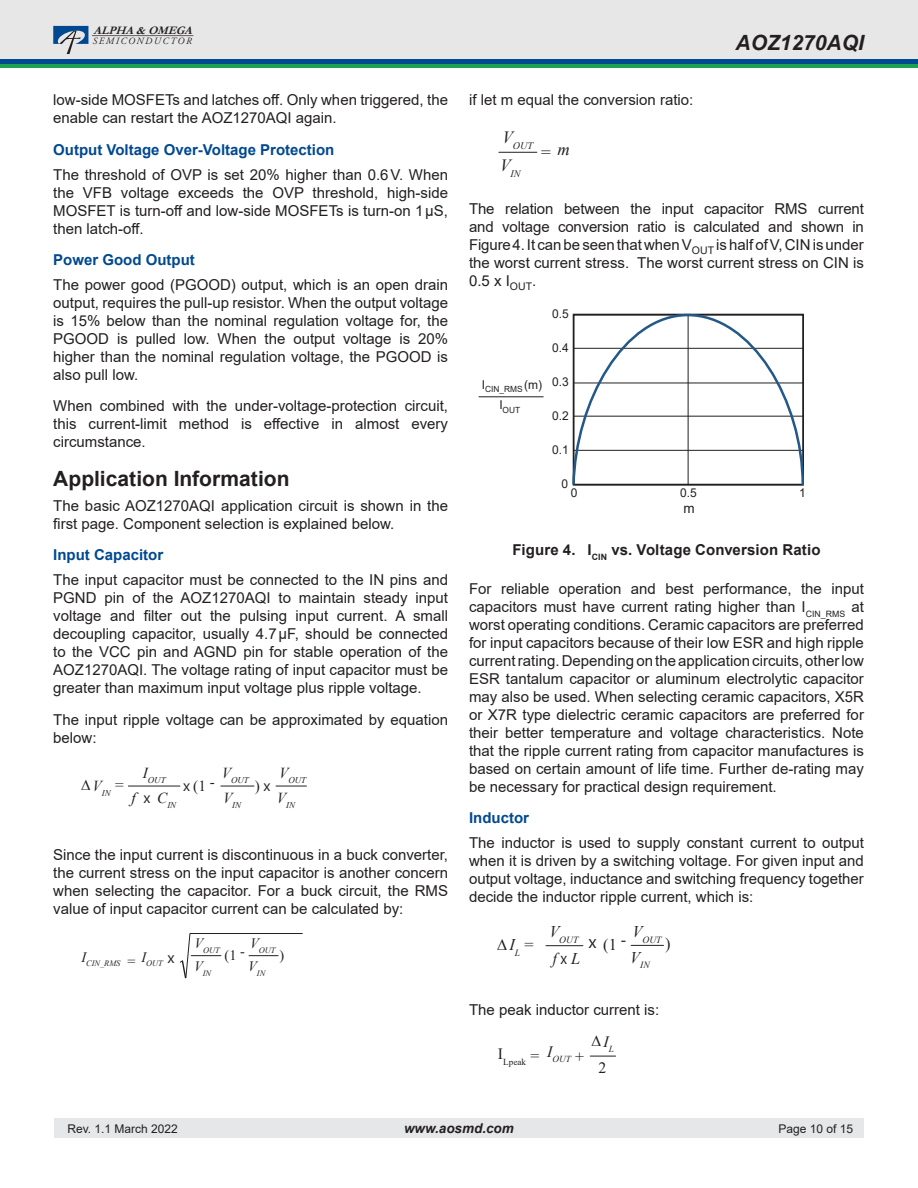
<style>
.page{position:relative;width:918px;height:1188px;background:#fff}
.page>*{position:absolute;margin:0;border:0;box-sizing:border-box;transform-origin:0 0}
.t1{font:700 21px "Arial";color:#231f20}
.t2{font:italic 700 21px "Arial";color:#231f20}
.t3{font:17.25px "Times New Roman";color:#231f20}
.t4{font:italic 16.35px "Times New Roman";color:#231f20}
.t5{font:16.35px "Times New Roman";color:#231f20}
.t6{font:italic 16.35px "Times New Roman";color:#231f20;scale:.89 1}
.t7{font:italic 15.75px "Times New Roman";color:#231f20}
.t8{font:15.75px "Times New Roman";color:#231f20}
.t9{font:15.3px "Times New Roman";color:#231f20}
.t10{font:italic 15.3px "Times New Roman";color:#231f20}
.Body_text{font:15px/18px "Arial";color:#231f20;text-align:justify}
.Heading_2{font:700 15px "Arial";color:#014990}
.t11{font:700 15px "Arial";letter-spacing:.01em;color:#231f20}
.t12{font:14.25px "Times New Roman";color:#231f20}
.t13{font:13.65px "Arial";color:#231f20}
.t14{font:italic 700 13.5px "Arial";color:#231f20}
.t15{font:12.15px "Arial";color:#231f20}
.t16{font:12px "Arial";color:#231f20}
.t17{font:italic 700 11.55px "Garamond";color:#231f20}
.t18{font:italic 10.05px "Times New Roman";color:#231f20}
.t19{font:italic 9.6px "Adobe Garamond Pro";letter-spacing:.16em;color:#231f20}
.t20{font:italic 9.45px "Times New Roman";color:#231f20}
.t21{font:9.15px "Times New Roman";color:#231f20}
.t22{font:italic 9.15px "Times New Roman";color:#231f20}
.t23{font:italic 8.85px "Times New Roman";color:#231f20}
.t24{font:8.55px "Arial";color:#231f20}
.t25{font:italic 8.4px "Times New Roman";color:#231f20}
.s1{font-style:italic}
.s2{font-style:normal;font-size:16.2px}
</style>
<div class="page">
<div style="left:54px;top:1119px;width:810px;height:19px;background:#e6e7e9"></div>
<div style="left:0;top:0;width:918px;height:61px;background:#e7e7e7"></div>
<hr style="left:92px;top:35px;width:101px;height:1px;background:#635d59">
<svg style="left:53px;top:26px;width:35px;height:28px"></svg>
<div style="left:0;top:59px;width:918px;height:5px;background:#014990"></div>
<hr style="left:0;top:64px;width:918px;height:4px;background:#1da252">
<hr style="left:128px;top:786px;width:52px;height:1px;background:#231f20">
<hr style="left:221px;top:786px;width:33px;height:1px;background:#231f20">
<hr style="left:276px;top:786px;width:30px;height:1px;background:#231f20">
<hr style="left:499px;top:152px;width:38px;height:1px;background:#231f20">
<svg style="left:572px;top:313px;width:232px;height:173px"></svg>
<hr style="left:479px;top:396px;width:65px;height:1px;background:#231f20">
<hr style="left:631px;top:945px;width:33px;height:1px;background:#231f20">
<hr style="left:546px;top:945px;width:37px;height:1px;background:#231f20">
<svg style="left:590px;top:1056px;width:26px;height:1px"></svg>
<svg style="left:180px;top:933px;width:123px;height:46px"></svg>
<p class="t17" style="left:94px;top:22px;width:105px">ALPHA&amp;OMEGA</p>
<p class="t19" style="left:93px;top:35px;width:100px">SEMICONDUCTOR</p>
<p class="Body_text" style="left:53px;top:91px;width:396px">low-side MOSFETs and latches off. Only when triggered, the enable can restart the AOZ1270AQI again.</p>
<p class="Heading_2" style="left:53px;top:139px;width:283px">Output Voltage Over-Voltage Protection</p>
<p class="Body_text" style="left:53px;top:165px;width:396px">The threshold of OVP is set 20% higher than 0.6V. When the VFB voltage exceeds the OVP threshold, high-side MOSFET is turn-off and low-side MOSFETs is turn-on 1µS, then latch-off.</p>
<p class="Heading_2" style="left:53px;top:249px;width:143px">Power Good Output</p>
<p class="Body_text" style="left:53px;top:276px;width:396px">The power good (PGOOD) output, which is an open drain output, requires the pull-up resistor. When the output voltage is 15% below than the nominal regulation voltage for, the PGOOD is pulled low. When the output voltage is 20% higher than the nominal regulation voltage, the PGOOD is also pull low.</p>
<p class="Body_text" style="left:53px;top:397px;width:396px">When combined with the under-voltage-protection circuit, this current-limit method is effective in almost every circumstance.</p>
<h1 class="t1" style="left:53px;top:464px;width:238px">Application Information</h1>
<p class="Body_text" style="left:53px;top:497px;width:396px">The basic AOZ1270AQI application circuit is shown in the first page. Component selection is explained below.</p>
<p class="Heading_2" style="left:53px;top:545px;width:112px">Input Capacitor</p>
<p class="Body_text" style="left:53px;top:571px;width:396px">The input capacitor must be connected to the IN pins and PGND pin of the AOZ1270AQI to maintain steady input voltage and filter out the pulsing input current. A small decoupling capacitor, usually 4.7µF, should be connected to the VCC pin and AGND pin for stable operation of the AOZ1270AQI. The voltage rating of input capacitor must be greater than maximum input voltage plus ripple voltage.</p>
<p class="Body_text" style="left:53px;top:710px;width:396px">The input ripple voltage can be approximated by equation below:</p>
<p class="t10" style="left:82px;top:775px;width:22px">∆V</p>
<p class="t10" style="left:132px;top:788px;width:6px">f</p>
<p class="t23" style="left:143px;top:774px;width:24px"><sup>I</sup>OUT</p>
<p class="t23" style="left:222px;top:774px;width:29px"><sup>V</sup>OUT</p>
<p class="t23" style="left:279px;top:774px;width:29px"><sup>V</sup>OUT</p>
<p class="t9" style="left:115px;top:774px;width:10px">=</p>
<p class="t9" style="left:193px;top:775px;width:23px">(1 -</p>
<p class="t9" style="left:255px;top:775px;width:7px">)</p>
<p class="t23" style="left:102px;top:787px;width:10px">IN</p>
<p class="t23" style="left:157px;top:799px;width:21px"><sup>C</sup>IN</p>
<p class="t23" style="left:223px;top:799px;width:20px"><sup>V</sup>IN</p>
<p class="t23" style="left:277px;top:799px;width:20px"><sup>V</sup>IN</p>
<p class="Body_text" style="left:53px;top:846px;width:396px">Since the input current is discontinuous in a buck converter, the current stress on the input capacitor is another concern when selecting the capacitor. For a buck circuit, the RMS value of input capacitor current can be calculated by:</p>
<p class="t12" style="left:225px;top:945px;width:22px">(1 -</p>
<p class="t12" style="left:127px;top:951px;width:10px">=</p>
<p class="t12" style="left:280px;top:945px;width:6px">)</p>
<p class="t25" style="left:194px;top:945px;width:27px"><sup>V</sup>OUT</p>
<p class="t25" style="left:250px;top:945px;width:27px"><sup>V</sup>OUT</p>
<p class="t25" style="left:81px;top:958px;width:41px"><sup>I</sup>CIN_RMS</p>
<p class="t25" style="left:141px;top:958px;width:23px"><sup>I</sup>OUT</p>
<p class="t25" style="left:194px;top:967px;width:19px"><sup>V</sup>IN</p>
<p class="t25" style="left:248px;top:967px;width:19px"><sup>V</sup>IN</p>
<p class="Body_text" style="left:469px;top:91px;width:226px">if let m equal the conversion ratio:</p>
<p class="t18" style="left:502px;top:138px;width:32px"><sup>V</sup>OUT</p>
<p class="t3" style="left:541px;top:140px;width:30px">= <span class="s1">m</span></p>
<p class="t18" style="left:500px;top:167px;width:22px"><sup>V</sup>IN</p>
<h1 class="t2" style="left:736px;top:28px;width:130px">AOZ1270AQI</h1>
<p class="Body_text" style="left:469px;top:200px;width:396px">The relation between the input capacitor RMS current and voltage conversion ratio is calculated and shown in Figure 4. It can be seen that when V<sub>OUT</sub> is half of V, CIN is under the worst current stress. The worst current stress on CIN is 0.5 x I<sub>OUT</sub>.</p>
<p class="t15" style="left:552px;top:305px;width:18px">0.5</p>
<p class="t24" style="left:482px;top:384px;width:62px"><sup>I</sup>CIN_RMS <sup>(m)</sup></p>
<p class="t24" style="left:499px;top:404px;width:22px"><sup>I</sup>OUT</p>
<p class="t15" style="left:552px;top:339px;width:18px">0.4</p>
<p class="t15" style="left:552px;top:374px;width:18px">0.3</p>
<p class="t15" style="left:552px;top:407px;width:18px">0.2</p>
<p class="t15" style="left:552px;top:441px;width:18px">0.1</p>
<p class="t15" style="left:562px;top:476px;width:8px">0</p>
<p class="t15" style="left:571px;top:484px;width:8px">0</p>
<p class="t15" style="left:680px;top:484px;width:18px">0.5</p>
<p class="t15" style="left:799px;top:484px;width:8px">1</p>
<p class="t13" style="left:683px;top:499px;width:13px">m</p>
<p class="t11" style="left:513px;top:539px;width:309px">Figure 4. I<sub>CIN</sub> vs. Voltage Conversion Ratio</p>
<p class="Body_text" style="left:469px;top:579px;width:396px">For reliable operation and best performance, the input capacitors must have current rating higher than I<sub>CIN_RMS</sub> at worst operating conditions. Ceramic capacitors are preferred for input capacitors because of their low ESR and high ripple current rating. Depending on the application circuits, other low ESR tantalum capacitor or aluminum electrolytic capacitor may also be used. When selecting ceramic capacitors, X5R or X7R type dielectric ceramic capacitors are preferred for their better temperature and voltage characteristics. Note that the ripple current rating from capacitor manufactures is based on certain amount of life time. Further de-rating may be necessary for practical design requirement.</p>
<p class="Heading_2" style="left:469px;top:807px;width:61px">Inductor</p>
<p class="Body_text" style="left:469px;top:833px;width:396px">The inductor is used to supply constant current to output when it is driven by a switching voltage. For given input and output voltage, inductance and switching frequency together decide the inductor ripple current, which is:</p>
<p class="t20" style="left:549px;top:933px;width:30px"><sup>V</sup>OUT</p>
<p class="t20" style="left:633px;top:933px;width:30px"><sup>V</sup>OUT</p>
<p class="t20" style="left:630px;top:958px;width:21px"><sup>V</sup>IN</p>
<p class="Body_text" style="left:469px;top:1000px;width:192px">The peak inductor current is:</p>
<p class="t4" style="left:498px;top:933px;width:37px">∆I <span class="s2">=</span><sub>L</sub></p>
<p class="t5" style="left:603px;top:933px;width:25px">(1 -</p>
<p class="t5" style="left:665px;top:932px;width:7px">)</p>
<p class="t6" style="left:553px;top:947px;width:32px">f L</p>
<p class="t22" style="left:547px;top:1053px;width:25px"><sup>I</sup>OUT</p>
<p class="t21" style="left:498px;top:1055px;width:43px"><sup>I</sup>Lpeak <sup>=</sup></p>
<p class="t8" style="left:575px;top:1046px;width:10px">+</p>
<p class="t7" style="left:592px;top:1031px;width:23px">∆I<sub>L</sub></p>
<p class="t8" style="left:598px;top:1056px;width:9px">2</p>
<p class="t16" style="left:68px;top:1121px;width:112px">Rev. 1.1 March 2022</p>
<p class="t14" style="left:404px;top:1120px;width:111px">www.aosmd.com</p>
<p class="t16" style="left:778px;top:1121px;width:76px">Page 10 of 15</p>
</div>
